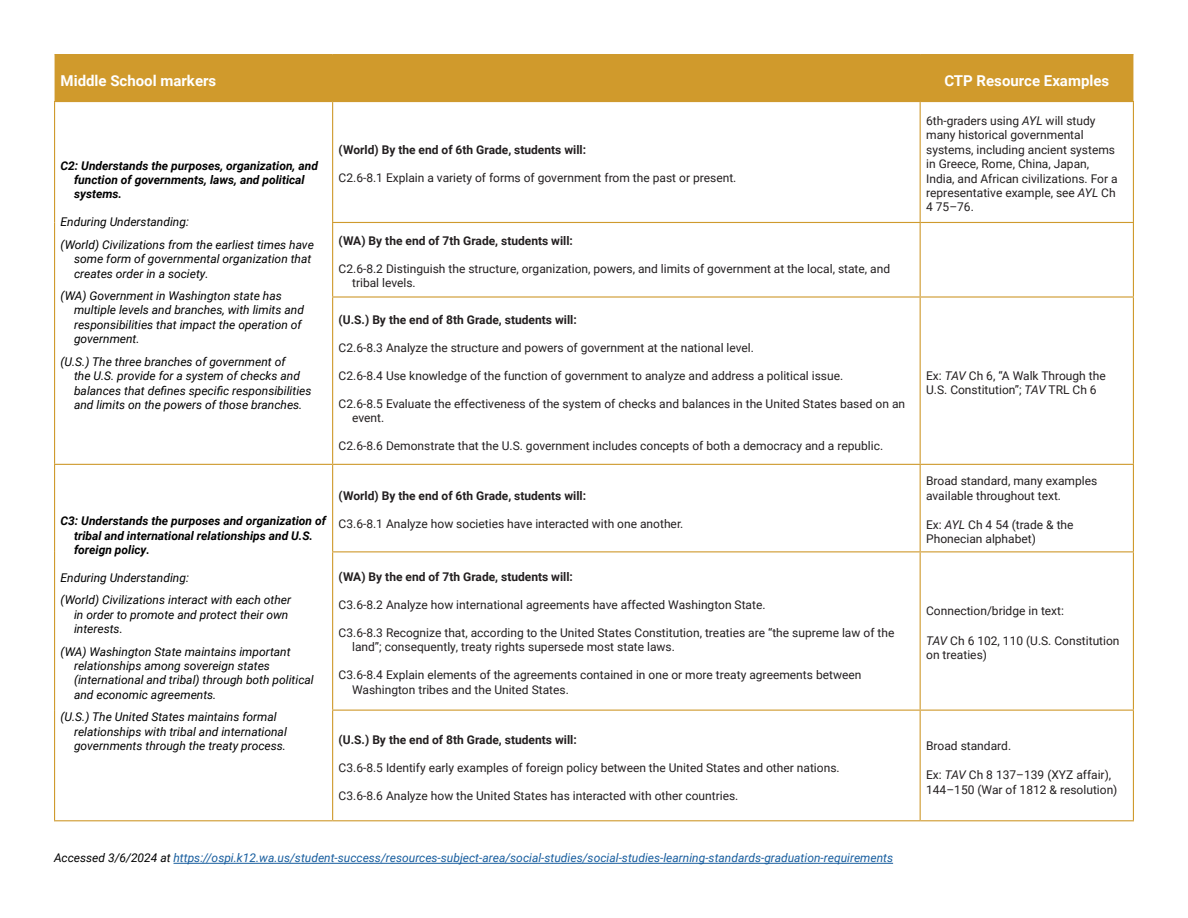
<style>
.page{position:relative;width:1188px;height:918px;background:#fff}
.page>*{position:absolute;margin:0;border:0;box-sizing:border-box;transform-origin:0 0}
.t1{font:700 15px "Roboto";color:#fff}
.t2{font:12px/14.4px "Roboto";color:#231f20}
.t3{font:italic 12px/14.4px "Roboto";color:#000}
.t4{font:700 12px "Roboto";color:#231f20}
.t5{font:italic 700 12px/14.4px "Roboto";color:#000}
.t6{font:italic 12px "Roboto";color:#175d9e}
.s1{color:#000}
.s2{font-style:italic}
</style>
<div class="page">
<hr style="left:174px;top:863px;width:719px;height:1px;background:#175d9e">
<div style="left:55px;top:55px;width:1078px;height:46px;background:#d09a2c"></div>
<hr style="left:55px;top:54px;width:278px;height:1px;background:#cf9a2e">
<hr style="left:333px;top:54px;width:587px;height:1px;background:#cf9a2e">
<hr style="left:920px;top:54px;width:213px;height:1px;background:#cf9a2e">
<hr style="left:54px;top:820px;width:279px;height:1px;background:#cf9a2e">
<hr style="left:333px;top:820px;width:587px;height:1px;background:#cf9a2e">
<hr style="left:920px;top:820px;width:214px;height:1px;background:#cf9a2e">
<hr style="left:920px;top:101px;width:214px;height:1px;background:#cf9a2e">
<hr style="left:332px;top:222px;width:588px;height:1px;background:#cf9a2e">
<hr style="left:920px;top:222px;width:214px;height:1px;background:#cf9a2e">
<hr style="left:332px;top:296px;width:588px;height:2px;background:#cf9a2e">
<hr style="left:920px;top:296px;width:214px;height:2px;background:#cf9a2e">
<hr style="left:54px;top:464px;width:279px;height:1px;background:#cf9a2e">
<hr style="left:333px;top:464px;width:587px;height:1px;background:#cf9a2e">
<hr style="left:920px;top:464px;width:214px;height:1px;background:#cf9a2e">
<hr style="left:332px;top:551px;width:588px;height:1px;background:#cf9a2e">
<hr style="left:920px;top:551px;width:214px;height:1px;background:#cf9a2e">
<hr style="left:332px;top:710px;width:588px;height:1px;background:#cf9a2e">
<hr style="left:920px;top:710px;width:214px;height:1px;background:#cf9a2e">
<hr style="left:54px;top:102px;width:1px;height:120px;background:#cf9a2e">
<hr style="left:332px;top:102px;width:1px;height:120px;background:#cf9a2e">
<hr style="left:920px;top:102px;width:1px;height:120px;background:#cf9a2e">
<hr style="left:1133px;top:102px;width:1px;height:120px;background:#cf9a2e">
<hr style="left:54px;top:222px;width:1px;height:75px;background:#cf9a2e">
<hr style="left:332px;top:223px;width:1px;height:73px;background:#cf9a2e">
<hr style="left:920px;top:223px;width:1px;height:73px;background:#cf9a2e">
<hr style="left:1133px;top:223px;width:1px;height:73px;background:#cf9a2e">
<hr style="left:54px;top:297px;width:1px;height:167px;background:#cf9a2e">
<hr style="left:332px;top:298px;width:1px;height:166px;background:#cf9a2e">
<hr style="left:920px;top:298px;width:1px;height:166px;background:#cf9a2e">
<hr style="left:1133px;top:298px;width:1px;height:166px;background:#cf9a2e">
<hr style="left:54px;top:465px;width:1px;height:87px;background:#cf9a2e">
<hr style="left:332px;top:465px;width:1px;height:86px;background:#cf9a2e">
<hr style="left:920px;top:465px;width:1px;height:86px;background:#cf9a2e">
<hr style="left:1133px;top:465px;width:1px;height:86px;background:#cf9a2e">
<hr style="left:54px;top:552px;width:1px;height:158px;background:#cf9a2e">
<hr style="left:332px;top:552px;width:1px;height:158px;background:#cf9a2e">
<hr style="left:920px;top:552px;width:1px;height:158px;background:#cf9a2e">
<hr style="left:1133px;top:552px;width:1px;height:158px;background:#cf9a2e">
<hr style="left:54px;top:710px;width:1px;height:110px;background:#cf9a2e">
<hr style="left:332px;top:711px;width:1px;height:109px;background:#cf9a2e">
<hr style="left:920px;top:711px;width:1px;height:109px;background:#cf9a2e">
<hr style="left:1133px;top:711px;width:1px;height:109px;background:#cf9a2e">
<hr style="left:54px;top:101px;width:279px;height:1px;background:#cf9a2e">
<hr style="left:333px;top:101px;width:587px;height:1px;background:#cf9a2e">
<p class="t1" style="left:61px;top:70px;width:157px">Middle School markers</p>
<p class="t1" style="left:944px;top:70px;width:166px">CTP Resource Examples</p>
<p class="t5" style="left:74px;top:158px;width:245px;text-indent:-14px">C2: Understands the purposes, organization, and function of governments, laws, and political systems.</p>
<p class="t3" style="left:61px;top:214px;width:130px">Enduring Understanding:</p>
<p class="t3" style="left:74px;top:237px;width:241px;text-indent:-14px">(World) Civilizations from the earliest times have some form of governmental organization that creates order in a society.</p>
<p class="t3" style="left:74px;top:288px;width:231px;text-indent:-14px">(WA) Government in Washington state has multiple levels and branches, with limits and responsibilities that impact the operation of government.</p>
<p class="t3" style="left:74px;top:354px;width:239px;text-indent:-14px">(U.S.) The three branches of government of<br>the U.S. provide for a system of checks and balances that defines specific responsibilities and limits on the powers of those branches.</p>
<p class="t4" style="left:339px;top:142px;width:249px">(World) By the end of 6th Grade, students will:</p>
<p class="t2" style="left:339px;top:170px;width:399px">C2.6-8.1 Explain a variety of forms of government from the past or present.</p>
<p class="t4" style="left:339px;top:232px;width:236px">(WA) By the end of 7th Grade, students will:</p>
<p class="t2" style="left:352px;top:261px;width:540px;text-indent:-14px">C2.6-8.2 Distinguish the structure, organization, powers, and limits of government at the local, state, and tribal levels.</p>
<p class="t4" style="left:339px;top:311px;width:240px">(U.S.) By the end of 8th Grade, students will:</p>
<p class="t2" style="left:339px;top:340px;width:417px">C2.6-8.3 Analyze the structure and powers of government at the national level.</p>
<p class="t2" style="left:339px;top:368px;width:506px">C2.6-8.4 Use knowledge of the function of government to analyze and address a political issue.</p>
<p class="t2" style="left:352px;top:396px;width:555px;text-indent:-14px">C2.6-8.5 Evaluate the effectiveness of the system of checks and balances in the United States based on an event.</p>
<p class="t2" style="left:339px;top:438px;width:546px">C2.6-8.6 Demonstrate that the U.S. government includes concepts of both a democracy and a republic.</p>
<p class="t5" style="left:74px;top:513px;width:253px;text-indent:-14px">C3: Understands the purposes and organization of tribal and international relationships and U.S. foreign policy.</p>
<p class="t3" style="left:61px;top:570px;width:130px">Enduring Understanding:</p>
<p class="t3" style="left:74px;top:592px;width:219px;text-indent:-14px">(World) Civilizations interact with each other in order to promote and protect their own interests.</p>
<p class="t3" style="left:74px;top:644px;width:241px;text-indent:-14px">(WA) Washington State maintains important relationships among sovereign states (international and tribal) through both political and economic agreements.</p>
<p class="t3" style="left:74px;top:709px;width:214px;text-indent:-14px">(U.S.) The United States maintains formal relationships with tribal and international governments through the treaty process.</p>
<p class="t4" style="left:339px;top:488px;width:249px">(World) By the end of 6th Grade, students will:</p>
<p class="t2" style="left:339px;top:516px;width:346px">C3.6-8.1 Analyze how societies have interacted with one another.</p>
<p class="t4" style="left:339px;top:568px;width:236px">(WA) By the end of 7th Grade, students will:</p>
<p class="t2" style="left:339px;top:597px;width:428px">C3.6-8.2 Analyze how international agreements have affected Washington State.</p>
<p class="t2" style="left:352px;top:625px;width:544px;text-indent:-14px">C3.6-8.3 Recognize that, according to the United States Constitution, treaties are “the supreme law of the land”; consequently, treaty rights supersede most state laws.</p>
<p class="t2" style="left:352px;top:667px;width:511px;text-indent:-14px">C3.6-8.4 Explain elements of the agreements contained in one or more treaty agreements between<br>Washington tribes and the United States.</p>
<p class="t4" style="left:339px;top:731px;width:240px">(U.S.) By the end of 8th Grade, students will:</p>
<p class="t2" style="left:339px;top:760px;width:503px">C3.6-8.5 Identify early examples of foreign policy between the United States and other nations.</p>
<p class="t2" style="left:339px;top:788px;width:401px">C3.6-8.6 Analyze how the United States has interacted with other countries.</p>
<p class="t6" style="left:54px;top:850px;width:841px"><span class="s1">Accessed 3/6/2024 at</span> https://ospi.k12.wa.us/student-success/resources-subject-area/social-studies/social-studies-learning-standards-graduation-requirements</p>
<p class="t2" style="left:926px;top:113px;width:193px">6th-graders using <span class="s2">AYL</span> will study many historical governmental systems, including ancient systems in Greece, Rome, China, Japan,<br>India, and African civilizations. For a representative example, see <span class="s2">AYL</span> Ch<br>4 75–76.</p>
<p class="t2" style="left:926px;top:368px;width:181px">Ex: <span class="s2">TAV</span> Ch 6, “A Walk Through the<br>U.S. Constitution”; <span class="s2">TAV</span> TRL Ch 6</p>
<p class="t2" style="left:926px;top:473px;width:173px">Broad standard, many examples available throughout text.</p>
<p class="t2" style="left:926px;top:517px;width:149px">Ex: <span class="s2">AYL</span> Ch 4 54 (trade &amp; the<br>Phonecian alphabet)</p>
<p class="t2" style="left:926px;top:604px;width:139px">Connection/bridge in text:</p>
<p class="t2" style="left:926px;top:633px;width:195px"><span class="s2">TAV</span> Ch 6 102, 110 (U.S. Constitution on treaties)</p>
<p class="t2" style="left:926px;top:738px;width:87px">Broad standard.</p>
<p class="t2" style="left:926px;top:767px;width:193px">Ex: <span class="s2">TAV</span> Ch 8 137–139 (XYZ affair),<br>144–150 (War of 1812 &amp; resolution)</p>
</div>
